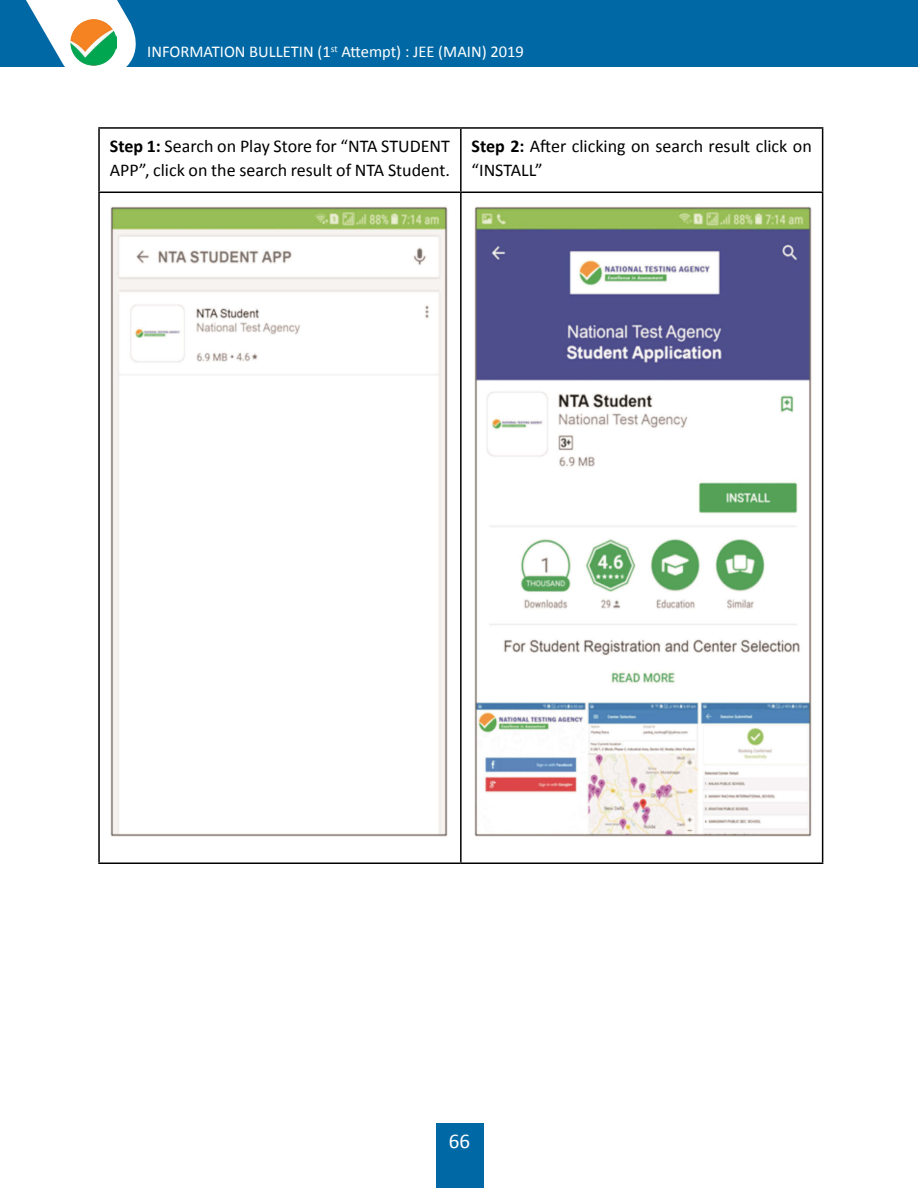
<style>
.page{position:relative;width:918px;height:1188px;background:#fff}
.page>*{position:absolute;margin:0;border:0;box-sizing:border-box;transform-origin:0 0}
.t1{font:21px "Calibri";color:#fff}
.t2{font:18px/23.2px "Calibri";color:#000}
.t3{font:16.5px "Calibri";color:#fff}
.s1{font-weight:700}
</style>
<div class="page">
<div style="left:0;top:0;width:918px;height:67px;background:#0069a5"></div>
<svg style="left:26px;top:0;width:110px;height:67px"></svg>
<div style="left:436px;top:1123px;width:47px;height:65px;background:#0069a5"></div>
<img style="left:71px;top:19px;width:46px;height:46px">
<hr style="left:98px;top:127px;width:363px;height:2px;background:#000">
<hr style="left:98px;top:129px;width:2px;height:63px;background:#000">
<hr style="left:461px;top:127px;width:362px;height:2px;background:#000">
<hr style="left:460px;top:129px;width:2px;height:63px;background:#000">
<hr style="left:822px;top:129px;width:1px;height:63px;background:#000">
<hr style="left:98px;top:192px;width:363px;height:1px;background:#000">
<hr style="left:98px;top:193px;width:2px;height:669px;background:#000">
<hr style="left:461px;top:192px;width:362px;height:1px;background:#000">
<hr style="left:460px;top:193px;width:2px;height:669px;background:#000">
<hr style="left:822px;top:193px;width:1px;height:669px;background:#000">
<hr style="left:98px;top:862px;width:363px;height:2px;background:#000">
<hr style="left:461px;top:862px;width:362px;height:2px;background:#000">
<img style="left:110px;top:207px;width:338px;height:630px">
<img style="left:474px;top:207px;width:338px;height:630px">
<p class="t3" style="left:147px;top:41px;width:378px">INFORMATION BULLETIN (1<sup>st</sup> Attempt) : JEE (MAIN) 2019</p>
<p class="t2" style="left:110px;top:134px;width:342px"><span class="s1">Step 1:</span> Search on Play Store for “NTA STUDENT<br>APP”, click on the search result of NTA Student.</p>
<p class="t2" style="left:472px;top:134px;width:342px"><span class="s1">Step 2:</span> After clicking on search result click on “INSTALL”</p>
<p class="t1" style="left:449px;top:1128px;width:23px">66</p>
</div>
